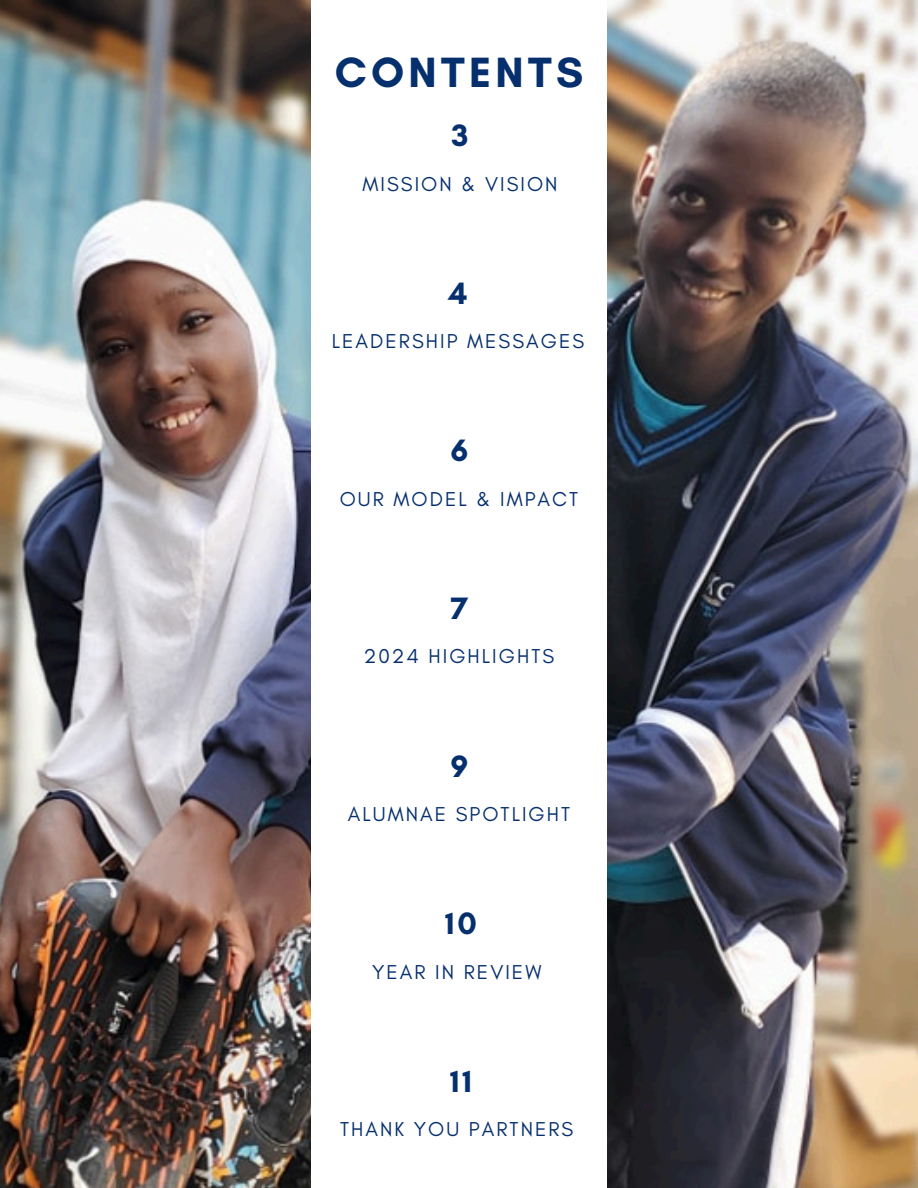
<style>
.page{position:relative;width:918px;height:1188px;background:#fff}
.page>*{position:absolute;margin:0;border:0;box-sizing:border-box;transform-origin:0 0}
.t1{font:700 43.2px "Glacial Indifference";letter-spacing:.1em;color:#062f6e}
.t2{font:700 31.5px "Glacial Indifference";color:#062f6e}
.t3{font:20.4px "Glacial Indifference";letter-spacing:.1em;color:#062f6e}
</style>
<div class="page">
<img style="left:0;top:0;width:918px;height:1188px">
<div style="left:311px;top:0;width:296px;height:1188px;background:#fff"></div>
<p class="t1" style="left:335px;top:46px;width:250px">CONTENTS</p>
<h1 class="t2" style="left:452px;top:116px;width:18px">3</h1>
<p class="t3" style="left:363px;top:171px;width:197px">MISSION &amp; VISION</p>
<p class="t2" style="left:448px;top:274px;width:21px">4</p>
<p class="t3" style="left:332px;top:329px;width:254px">LEADERSHIP MESSAGES</p>
<p class="t2" style="left:451px;top:431px;width:19px">6</p>
<p class="t3" style="left:340px;top:486px;width:240px">OUR MODEL &amp; IMPACT</p>
<p class="t2" style="left:451px;top:589px;width:19px">7</p>
<p class="t3" style="left:364px;top:644px;width:192px">2024 HIGHLIGHTS</p>
<p class="t2" style="left:451px;top:747px;width:19px">9</p>
<p class="t3" style="left:348px;top:802px;width:224px">ALUMNAE SPOTLIGHT</p>
<p class="t2" style="left:445px;top:904px;width:33px">10</p>
<p class="t3" style="left:372px;top:959px;width:171px">YEAR IN REVIEW</p>
<p class="t2" style="left:450px;top:1062px;width:23px">11</p>
<p class="t3" style="left:340px;top:1117px;width:235px">THANK YOU PARTNERS</p>
</div>
